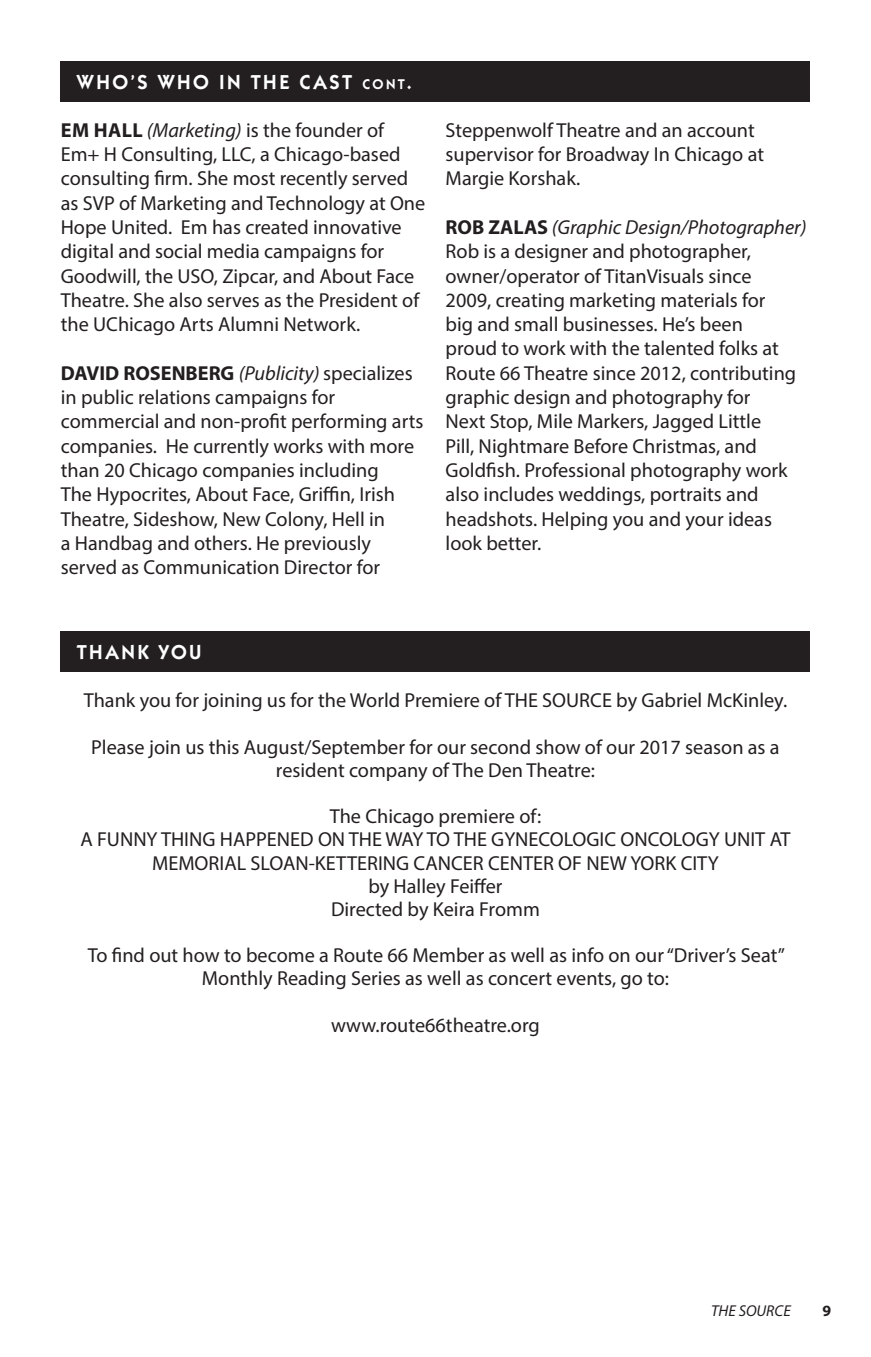
<style>
.page{position:relative;width:871px;height:1357px;background:#fff}
.page>*{position:absolute;margin:0;border:0;box-sizing:border-box;transform-origin:0 0}
.t1{font:20.25px/24.3px "Myriad Pro";color:#231f20}
.t2{font:600 20.25px "Itc Kabel";letter-spacing:.125em;color:#fff}
.t3{font:italic 15.75px "Myriad Pro";color:#231f20}
.t4{font:700 15.75px "Myriad Pro";color:#231f20}
.s1{font-size:14.17px}
.s2{font-style:inherit}
.s3{font-weight:700}
.s4{font-style:italic}
</style>
<div class="page">
<div style="left:61px;top:61px;width:749px;height:40px;background:#231f20"></div>
<div style="left:61px;top:631px;width:749px;height:41px;background:#231f20"></div>
<p class="t2" style="left:77px;top:70px;width:337px">WHO’S WHO IN THE CAST <span class="s1">CONT</span><span class="s2">.</span></p>
<p class="t1" style="left:61px;top:117px;width:366px"><span class="s3">EM HALL</span> <span class="s4">(Marketing)</span> is the founder of Em+ H Consulting, LLC, a Chicago-based consulting firm. She most recently served as SVP of Marketing and Technology at One Hope United. Em has created innovative digital and social media campaigns for Goodwill, the USO, Zipcar, and About Face Theatre. She also serves as the President of the UChicago Arts Alumni Network.</p>
<p class="t1" style="left:61px;top:360px;width:364px"><span class="s3">DAVID ROSENBERG</span> <span class="s4">(Publicity)</span> specializes in public relations campaigns for commercial and non-profit performing arts companies. He currently works with more than 20 Chicago companies including<br>The Hypocrites, About Face, Griffin, Irish Theatre, Sideshow, New Colony, Hell in<br>a Handbag and others. He previously served as Communication Director for</p>
<p class="t1" style="left:445px;top:117px;width:320px">Steppenwolf Theatre and an account supervisor for Broadway In Chicago at<br>Margie Korshak.</p>
<p class="t1" style="left:445px;top:215px;width:362px"><span class="s3">ROB ZALAS</span> <span class="s4">(Graphic Design/Photographer)<br></span>Rob is a designer and photographer, owner/operator of TitanVisuals since<br>2009, creating marketing materials for<br>big and small businesses. He’s been<br>proud to work with the talented folks at Route 66 Theatre since 2012, contributing graphic design and photography for<br>Next Stop, Mile Markers, Jagged Little<br>Pill, Nightmare Before Christmas, and Goldfish. Professional photography work also includes weddings, portraits and headshots. Helping you and your ideas look better.</p>
<p class="t2" style="left:77px;top:640px;width:126px">THANK YOU</p>
<p class="t1" style="left:84px;top:688px;width:705px">Thank you for joining us for the World Premiere of THE SOURCE by Gabriel McKinley.</p>
<p class="t1" style="left:91px;top:735px;width:690px;line-height:23.2px;text-align:center">Please join us this August/September for our second show of our 2017 season as a resident company of The Den Theatre:</p>
<p class="t1" style="left:330px;top:804px;width:213px">The Chicago premiere of:</p>
<p class="t1" style="left:80px;top:828px;width:711px;line-height:23.2px;text-align:center">A FUNNY THING HAPPENED ON THE WAY TO THE GYNECOLOGIC ONCOLOGY UNIT AT<br>MEMORIAL SLOAN-KETTERING CANCER CENTER OF NEW YORK CITY</p>
<p class="t1" style="left:368px;top:873px;width:136px">by Halley Feiffer</p>
<p class="t1" style="left:331px;top:897px;width:210px">Directed by Keira Fromm</p>
<p class="t1" style="left:88px;top:943px;width:699px;line-height:23.2px;text-align:center">To find out how to become a Route 66 Member as well as info on our “Driver’s Seat”<br>Monthly Reading Series as well as concert events, go to:</p>
<p class="t1" style="left:331px;top:1012px;width:210px">www.route66theatre.org</p>
<p class="t3" style="left:711px;top:1301px;width:81px">THE SOURCE</p>
<p class="t4" style="left:822px;top:1301px;width:10px">9</p>
</div>
